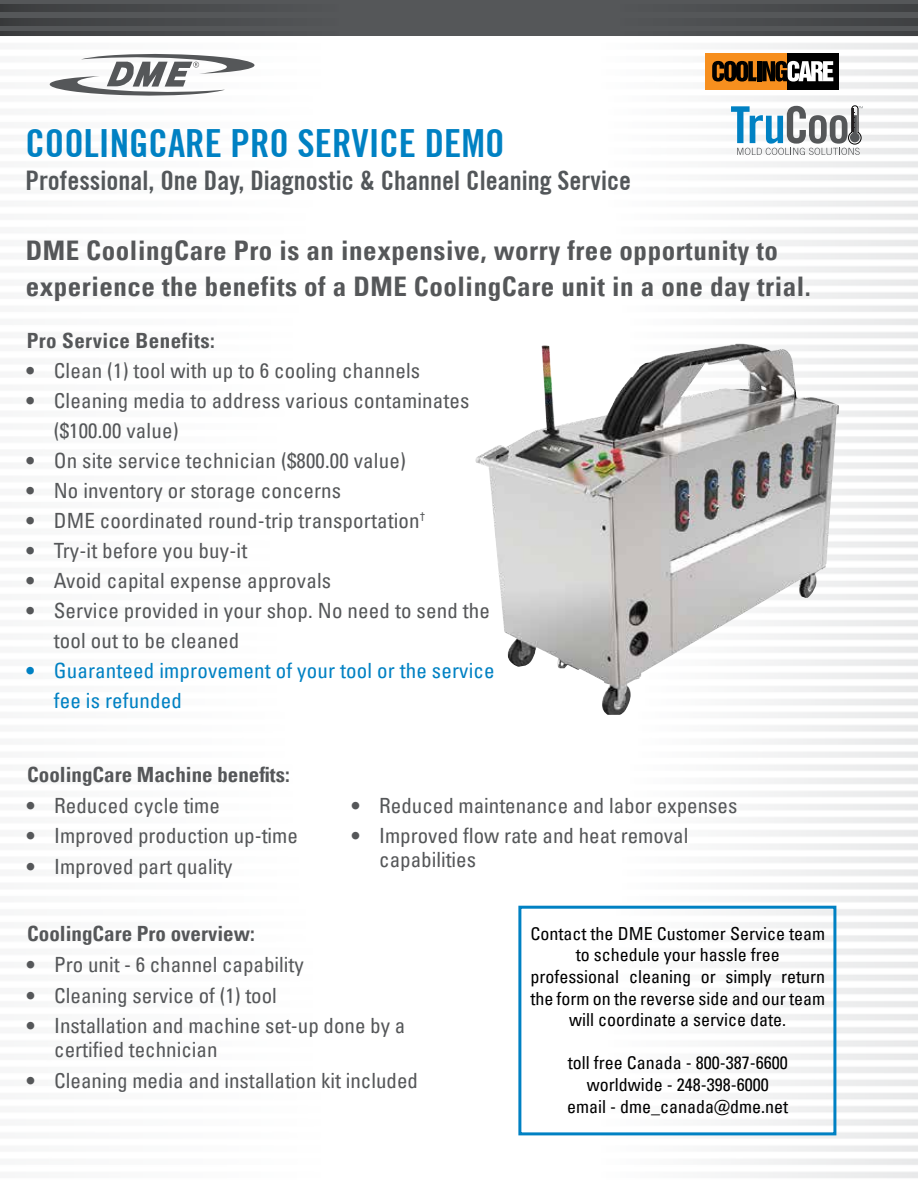
<style>
.page{position:relative;width:918px;height:1188px;background:#fff}
.page>*{position:absolute;margin:0;border:0;box-sizing:border-box;transform-origin:0 0}
.t1{font:700 condensed 38.85px "Trade Gothic No.20";color:#0081c3}
.t2{font:700 condensed 27px/36px "Univers LT Pro";letter-spacing:.02em;color:#555759}
.t3{font:700 condensed 27px "Trade Gothic No.20";color:#53575a}
.t4{font:condensed 21px/24px "Univers LT Pro";letter-spacing:.01em;color:#555759}
.t5{font:condensed 21px/30px "Univers LT Pro";letter-spacing:.01em;color:#0081c3}
.t6{font:700 condensed 21px "Univers LT Pro";color:#555759}
.t7{font:700 condensed 21px "Univers LT Pro";letter-spacing:.02em;color:#555759}
.t8{font:condensed 18px/21.6px "Univers LT Pro";color:#000;text-align:center}
</style>
<div class="page">
<img style="left:0;top:35px;width:918px;height:1143px">
<div style="left:0;top:0;width:918px;height:35px;background:#555759"></div>
<svg style="left:0;top:5px;width:210px;height:6px"></svg>
<svg style="left:0;top:19px;width:210px;height:6px"></svg>
<svg style="left:0;top:32px;width:210px;height:3px"></svg>
<div style="left:621px;top:5px;width:297px;height:6px;background:#494b4d"></div>
<div style="left:621px;top:19px;width:297px;height:6px;background:#494b4d"></div>
<hr style="left:621px;top:32px;width:297px;height:3px;background:#494b4d">
<svg style="left:39px;top:53px;width:226px;height:44px"></svg>
<svg style="left:731px;top:105px;width:132px;height:50px"></svg>
<div style="left:706px;top:54px;width:83px;height:36px;background:#f78f1e"></div>
<div style="left:787px;top:54px;width:52px;height:36px;background:#000"></div>
<svg style="left:712px;top:61px;width:121px;height:21px"></svg>
<img style="left:475px;top:344px;width:364px;height:371px">
<div style="left:518px;top:906px;width:318px;height:229px;border:3px solid #0081c3"></div>
<h1 class="t1" style="left:26px;top:120px;width:481px">COOLINGCARE PRO SERVICE DEMO</h1>
<p class="t3" style="left:26px;top:164px;width:607px">Professional, One Day, Diagnostic &amp; Channel Cleaning Service</p>
<p class="t2" style="left:26px;top:232px;width:787px">DME CoolingCare Pro is an inexpensive, worry free opportunity to experience the benefits of a DME CoolingCare unit in a one day trial.</p>
<p class="t7" style="left:27px;top:327px;width:190px">Pro Service Benefits:</p>
<p class="t4" style="left:27px;top:358px;width:395px">• Clean (1) tool with up to 6 cooling channels</p>
<p class="t4" style="left:54px;top:385px;width:417px;line-height:30px;text-indent:-27px">• Cleaning media to address various contaminates ($100.00 value)</p>
<p class="t4" style="left:27px;top:448px;width:381px">• On site service technician ($800.00 value)</p>
<p class="t4" style="left:27px;top:478px;width:316px">• No inventory or storage concerns</p>
<p class="t4" style="left:27px;top:508px;width:400px">• DME coordinated round-trip transportation<sup>†</sup></p>
<p class="t4" style="left:27px;top:538px;width:222px">• Try-it before you buy-it</p>
<p class="t4" style="left:27px;top:568px;width:306px">• Avoid capital expense approvals</p>
<p class="t4" style="left:54px;top:595px;width:438px;line-height:30px;text-indent:-27px">• Service provided in your shop. No need to send the tool out to be cleaned</p>
<p class="t5" style="left:54px;top:655px;width:442px;text-indent:-27px">• Guaranteed improvement of your tool or the service fee is refunded</p>
<p class="t6" style="left:27px;top:761px;width:264px">CoolingCare Machine benefits:</p>
<p class="t4" style="left:27px;top:793px;width:194px">• Reduced cycle time</p>
<p class="t4" style="left:27px;top:823px;width:272px">• Improved production up-time</p>
<p class="t4" style="left:27px;top:854px;width:207px">• Improved part quality</p>
<p class="t4" style="left:352px;top:793px;width:387px">• Reduced maintenance and labor expenses</p>
<p class="t4" style="left:379px;top:823px;width:311px;text-indent:-27px">• Improved flow rate and heat removal capabilities</p>
<p class="t6" style="left:27px;top:921px;width:229px">CoolingCare Pro overview:</p>
<p class="t4" style="left:27px;top:952px;width:278px">• Pro unit - 6 channel capability</p>
<p class="t4" style="left:27px;top:983px;width:251px">• Cleaning service of (1) tool</p>
<p class="t4" style="left:54px;top:1013px;width:353px;text-indent:-27px">• Installation and machine set-up done by a certified technician</p>
<p class="t4" style="left:27px;top:1068px;width:392px">• Cleaning media and installation kit included</p>
<p class="t8" style="left:530px;top:922px;width:296px">Contact the DME Customer Service team to schedule your hassle free professional cleaning or simply return the form on the reverse side and our team will coordinate a service date.</p>
<p class="t8" style="left:567px;top:1052px;width:222px">toll free Canada - 800-387-6600 worldwide - 248-398-6000 email - dme_canada@dme.net</p>
</div>
